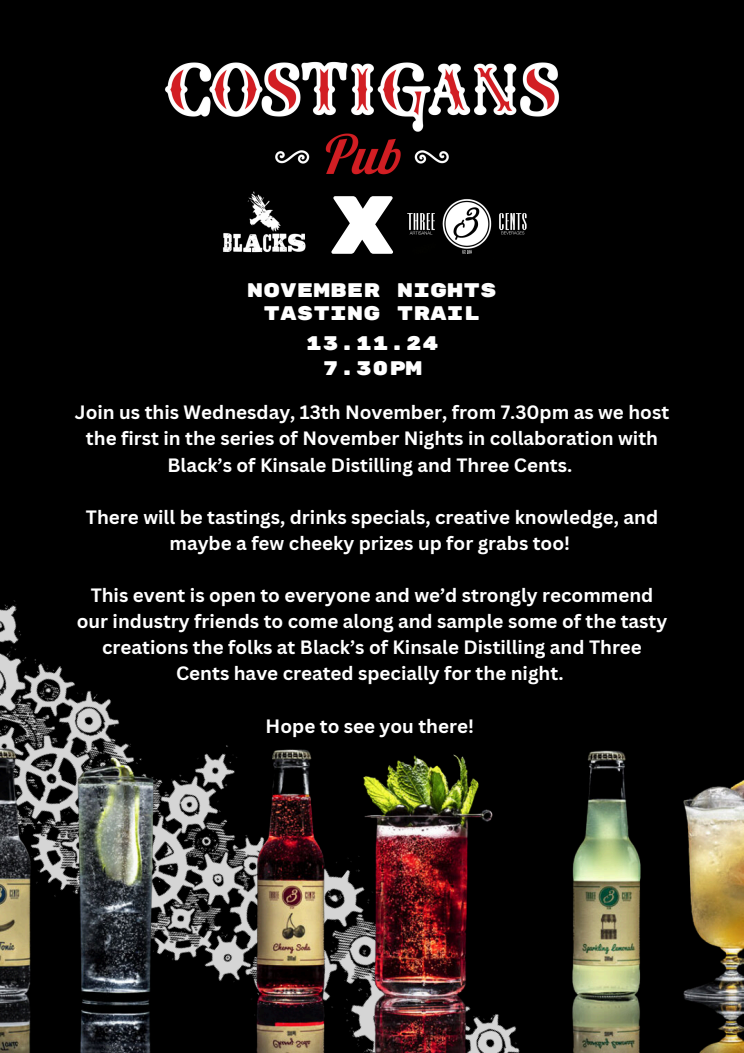
<style>
.page{position:relative;width:744px;height:1053px;background:#fff}
.page>*{position:absolute;margin:0;border:0;box-sizing:border-box;transform-origin:0 0}
.t1{font:82.28px "Rubik Mono One";color:#fff}
.t2{font:19.6px/23.5px "Rubik Mono One";color:#fff;text-align:center}
.t3{font:700 18.8px/26.1px "Canva Sans";color:#fff;text-align:center}
</style>
<div class="page">
<div style="left:0;top:0;width:744px;height:1052px;background:#000"></div>
<img style="left:165px;top:61px;width:394px;height:114px">
<img style="left:222px;top:191px;width:84px;height:62px">
<img style="left:407px;top:199px;width:120px;height:55px">
<img style="left:0;top:637px;width:744px;height:415px">
<p class="t1" style="left:327px;top:177px;width:71px">X</p>
<p class="t2" style="left:247px;top:279px;width:252px">NOVEMBER NIGHTS<br>TASTING TRAIL</p>
<h1 class="t2" style="left:305px;top:332px;width:135px">13.11.24</h1>
<p class="t2" style="left:322px;top:357px;width:102px">7.30PM</p>
<h1 class="t3" style="left:75px;top:399px;width:596px">Join us this Wednesday, 13th November, from 7.30pm as we host the first in the series of November Nights in collaboration with<br>Black’s of Kinsale Distilling and Three Cents.</h1>
<h1 class="t3" style="left:86px;top:503px;width:574px">There will be tastings, drinks specials, creative knowledge, and maybe a few cheeky prizes up for grabs too!</h1>
<h1 class="t3" style="left:77px;top:581px;width:592px">This event is open to everyone and we’d strongly recommend our industry friends to come along and sample some of the tasty creations the folks at Black’s of Kinsale Distilling and Three Cents have created specially for the night.</h1>
<p class="t3" style="left:266px;top:712px;width:210px">Hope to see you there!</p>
</div>
